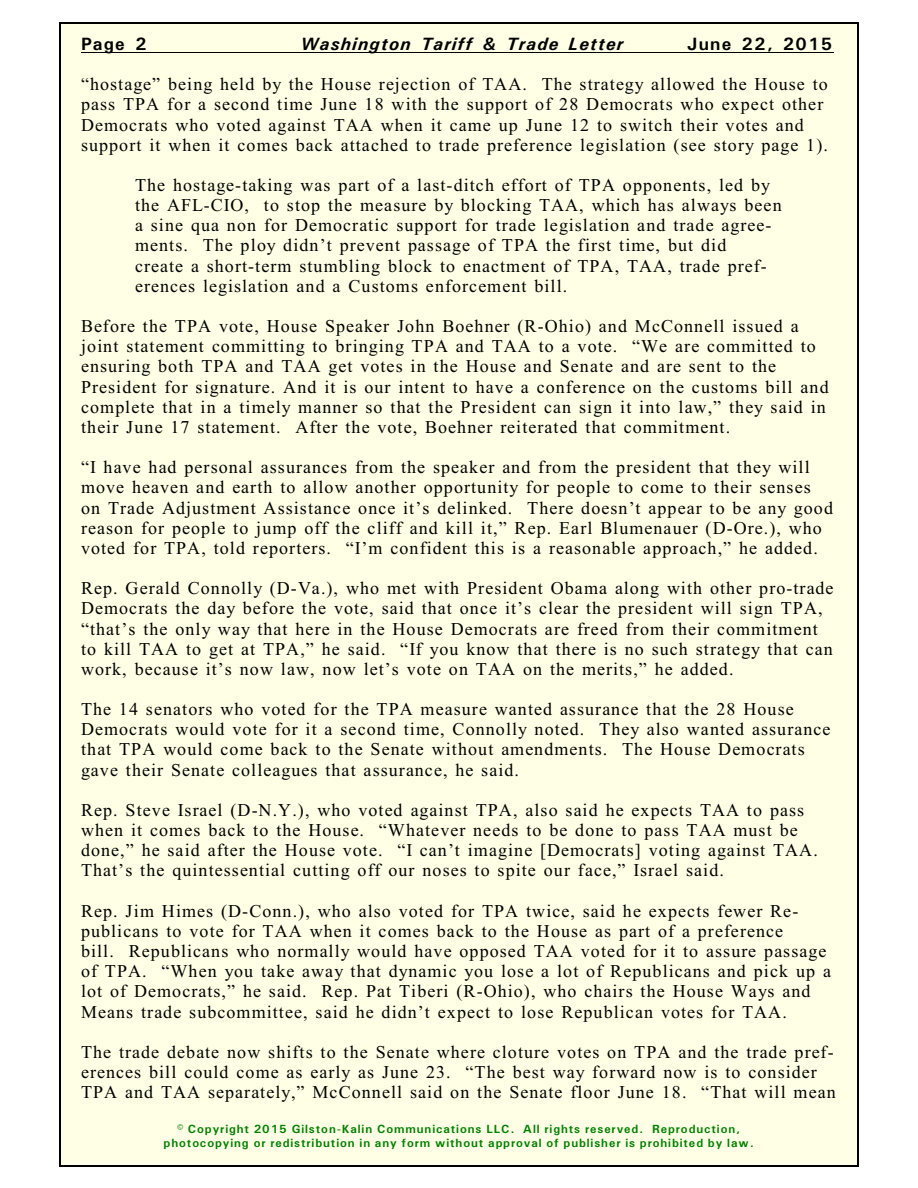
<style>
.page{position:relative;width:918px;height:1188px;background:#fff}
.page>*{position:absolute;margin:0;border:0;box-sizing:border-box;transform-origin:0 0}
.t1{font:18px/20.1px "Times New Roman";letter-spacing:.06em;color:#000}
.t2{font:italic 700 18px "Univers";letter-spacing:.07em;color:#000}
.t3{font:700 18px "Univers";letter-spacing:.075em;color:#000}
.t4{font:700 12px/13.6px "Univers";letter-spacing:.075em;color:#008000;text-align:center}
</style>
<div class="page">
<div style="left:59px;top:23px;width:800px;height:1143px;background:#ffffe6"></div>
<hr style="left:59px;top:23px;width:1px;height:1143px;background:#000">
<hr style="left:857px;top:23px;width:2px;height:1143px;background:#000">
<hr style="left:59px;top:23px;width:799px;height:1px;background:#000">
<hr style="left:59px;top:1165px;width:799px;height:1px;background:#000">
<hr style="left:81px;top:52px;width:752px;height:1px;background:#000">
<p class="t3" style="left:81px;top:38px;width:67px">Page 2</p>
<p class="t2" style="left:301px;top:38px;width:324px">Washington Tariff &amp; Trade Letter</p>
<p class="t3" style="left:687px;top:38px;width:146px">June 22, 2015</p>
<p class="t1" style="left:81px;top:76px;width:748px">“hostage” being held by the House rejection of TAA. The strategy allowed the House to pass TPA for a second time June 18 with the support of 28 Democrats who expect other Democrats who voted against TAA when it came up June 12 to switch their votes and support it when it comes back attached to trade preference legislation (see story page 1).</p>
<p class="t1" style="left:135px;top:177px;width:648px">The hostage-taking was part of a last-ditch effort of TPA opponents, led by the AFL-CIO, to stop the measure by blocking TAA, which has always been a sine qua non for Democratic support for trade legislation and trade agree&shy;ments. The ploy didn’t prevent passage of TPA the first time, but did<br>create a short-term stumbling block to enactment of TPA, TAA, trade pref&shy;erences legislation and a Customs enforcement bill.</p>
<p class="t1" style="left:81px;top:318px;width:749px">Before the TPA vote, House Speaker John Boehner (R-Ohio) and McConnell issued a joint statement committing to bringing TPA and TAA to a vote. “We are committed to ensuring both TPA and TAA get votes in the House and Senate and are sent to the President for signature. And it is our intent to have a conference on the customs bill and complete that in a timely manner so that the President can sign it into law,” they said in their June 17 statement. After the vote, Boehner reiterated that commitment.</p>
<p class="t1" style="left:81px;top:459px;width:754px">“I have had personal assurances from the speaker and from the president that they will move heaven and earth to allow another opportunity for people to come to their senses on Trade Adjustment Assistance once it’s delinked. There doesn’t appear to be any good reason for people to jump off the cliff and kill it,” Rep. Earl Blumenauer (D-Ore.), who voted for TPA, told reporters. “I’m confident this is a reasonable approach,” he added.</p>
<p class="t1" style="left:81px;top:580px;width:754px">Rep. Gerald Connolly (D-Va.), who met with President Obama along with other pro-trade Democrats the day before the vote, said that once it’s clear the president will sign TPA, “that’s the only way that here in the House Democrats are freed from their commitment to kill TAA to get at TPA,” he said. “If you know that there is no such strategy that can work, because it’s now law, now let’s vote on TAA on the merits,” he added.</p>
<p class="t1" style="left:81px;top:701px;width:751px">The 14 senators who voted for the TPA measure wanted assurance that the 28 House Democrats would vote for it a second time, Connolly noted. They also wanted assurance that TPA would come back to the Senate without amendments. The House Democrats gave their Senate colleagues that assurance, he said.</p>
<p class="t1" style="left:81px;top:802px;width:738px">Rep. Steve Israel (D-N.Y.), who voted against TPA, also said he expects TAA to pass when it comes back to the House. “Whatever needs to be done to pass TAA must be done,” he said after the House vote. “I can’t imagine [Democrats] voting against TAA.<br>That’s the quintessential cutting off our noses to spite our face,” Israel said.</p>
<p class="t1" style="left:81px;top:902px;width:752px">Rep. Jim Himes (D-Conn.), who also voted for TPA twice, said he expects fewer Re&shy;publicans to vote for TAA when it comes back to the House as part of a preference<br>bill. Republicans who normally would have opposed TAA voted for it to assure passage of TPA. “When you take away that dynamic you lose a lot of Republicans and pick up a lot of Democrats,” he said. Rep. Pat Tiberi (R-Ohio), who chairs the House Ways and Means trade subcommittee, said he didn’t expect to lose Republican votes for TAA.</p>
<p class="t1" style="left:81px;top:1044px;width:756px">The trade debate now shifts to the Senate where cloture votes on TPA and the trade pref&shy;erences bill could come as early as June 23. “The best way forward now is to consider<br>TPA and TAA separately,” McConnell said on the Senate floor June 18. “That will mean</p>
<p class="t4" style="left:164px;top:1124px;width:592px">© Copyright 2015 Gilston-Kalin Communications LLC. All rights reserved. Reproduction, photocopying or redistribution in any form without approval of publisher is prohibited by law.</p>
</div>
